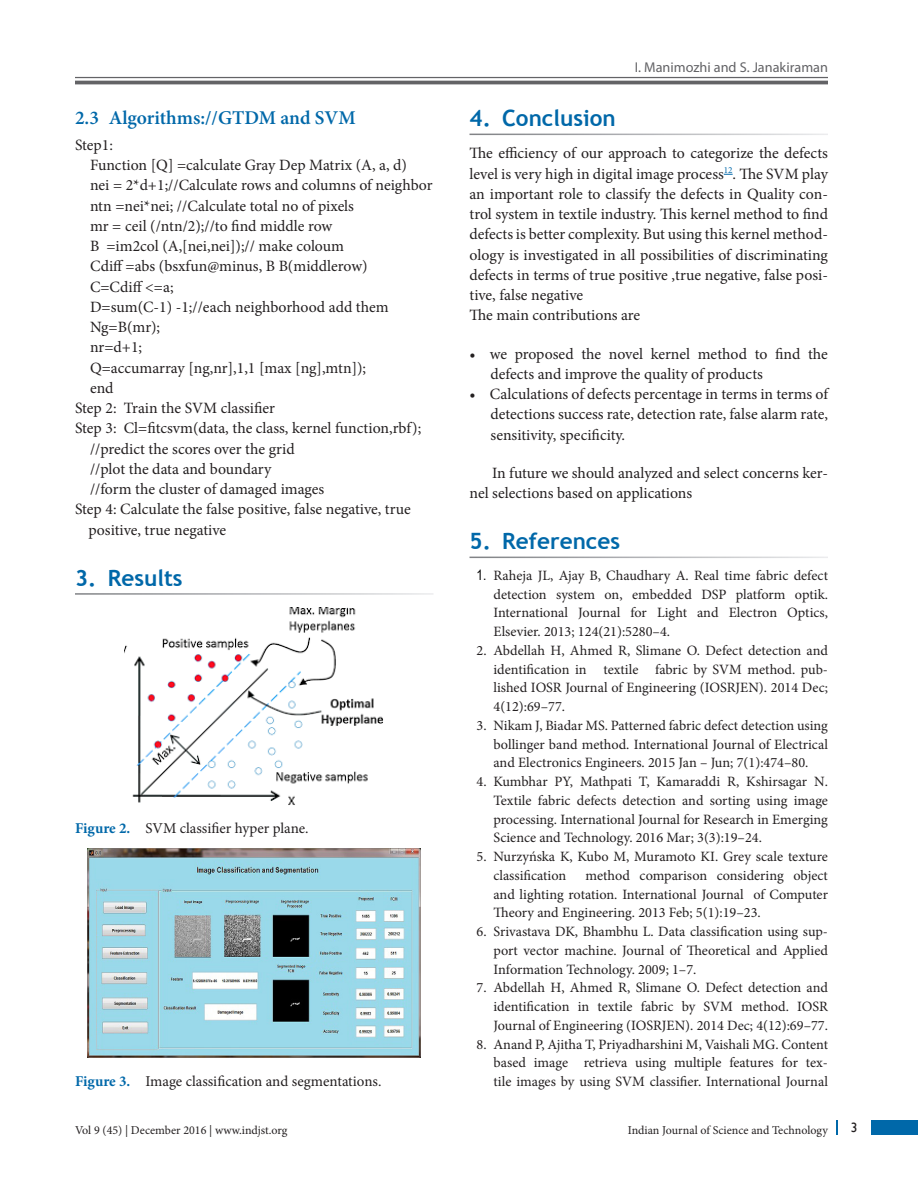
<style>
.page{position:relative;width:918px;height:1188px;background:#fff}
.page>*{position:absolute;margin:0;border:0;box-sizing:border-box;transform-origin:0 0}
.t1{font:700 22.5px "Trebuchet MS";color:#0068a9}
.t2{font:600 19.5px "Minion Pro";color:#0068a9}
.Text{font:15.75px/20.2px "Minion Pro";color:#231f20;text-align:justify}
.Text_Ind{font:15.75px/20.2px "Minion Pro";color:#231f20}
.Fig_cap{font:15px "Minion Pro";color:#231f20}
.Ref{font:14.25px/18.8px "Minion Pro";color:#231f20;text-align:justify}
.t3{font:14.25px "Myriad Pro";color:#636366}
.Paragraph_Style_1{font:13.5px "Gill Sans";color:#231f20}
.t4{font:12px "Minion Pro";color:#231f20}
.s1{font-weight:700;color:#0068a9}
.s2{font-family:"Arial Narrow";color:#000}
</style>
<div class="page">
<hr style="left:75px;top:77px;width:753px;height:1px;background:#636366">
<hr style="left:75px;top:81px;width:753px;height:3px;background:#636366">
<div style="left:872px;top:1120px;width:46px;height:15px;background:#0068a9"></div>
<svg style="left:836px;top:1120px;width:1px;height:15px"></svg>
<img style="left:125px;top:608px;width:258px;height:197px">
<img style="left:88px;top:849px;width:333px;height:209px">
<h2 class="t2" style="left:75px;top:104px;width:282px">2.3 Algorithms://GTDM and SVM</h2>
<p class="Text" style="left:75px;top:135px;width:40px">Step1:</p>
<p class="Text" style="left:90px;top:155px;width:319px">Function [Q] =calculate Gray Dep Matrix (A, a, d)</p>
<p class="Text" style="left:90px;top:175px;width:344px">nei = 2*d+1;//Calculate rows and columns of neighbor</p>
<p class="Text" style="left:90px;top:196px;width:266px">ntn =nei*nei; //Calculate total no of pixels</p>
<p class="Text" style="left:90px;top:216px;width:244px">mr = ceil (/ntn/2);//to find middle row</p>
<p class="Text" style="left:90px;top:236px;width:256px">B =im2col (A,[nei,nei]);// make coloum</p>
<p class="Text" style="left:90px;top:256px;width:279px">Cdiff =abs (bsxfun@minus, B B(middlerow)</p>
<p class="Text" style="left:90px;top:277px;width:85px">C=Cdiff &lt;=a;</p>
<p class="Text" style="left:90px;top:297px;width:300px">D=sum(C-1) -1;//each neighborhood add them</p>
<p class="Text" style="left:90px;top:317px;width:72px">Ng=B(mr);</p>
<p class="Text" style="left:90px;top:337px;width:54px">nr=d+1;</p>
<p class="Text" style="left:90px;top:358px;width:278px">Q=accumarray [ng,nr],1,1 [max [ng],mtn]);</p>
<p class="Text" style="left:90px;top:378px;width:25px">end</p>
<p class="Text" style="left:75px;top:398px;width:202px">Step 2: Train the SVM classifier</p>
<p class="Text" style="left:75px;top:418px;width:348px">Step 3: Cl=fitcsvm(data, the class, kernel function,rbf);</p>
<p class="Text" style="left:90px;top:439px;width:206px">//predict the scores over the grid</p>
<p class="Text" style="left:90px;top:459px;width:183px">//plot the data and boundary</p>
<p class="Text" style="left:90px;top:479px;width:236px">//form the cluster of damaged images</p>
<p class="Text" style="left:75px;top:499px;width:337px">Step 4: Calculate the false positive, false negative, true</p>
<p class="Text" style="left:88px;top:520px;width:139px">positive, true negative</p>
<h1 class="t1" style="left:75px;top:564px;width:109px">3. Results</h1>
<p class="Fig_cap" style="left:75px;top:818px;width:235px"><span class="s1">Figure 2.</span> SVM classifier hyper plane.</p>
<p class="Fig_cap" style="left:75px;top:1071px;width:308px"><span class="s1">Figure 3.</span> Image classification and segmentations.</p>
<p class="t3" style="left:635px;top:59px;width:195px">I. Manimozhi and S. Janakiraman</p>
<h1 class="t1" style="left:470px;top:104px;width:148px">4. Conclusion</h1>
<p class="Text" style="left:470px;top:143px;width:360px">The efficiency of our approach to categorize the defects level is very high in digital image process<sup>12</sup>. The SVM play an important role to classify the defects in Quality con&shy;trol system in textile industry. This kernel method to find defects is better complexity. But using this kernel method&shy;ology is investigated in all possibilities of discriminating defects in terms of true positive ,true negative, false posi&shy;tive, false negative</p>
<p class="Text" style="left:470px;top:305px;width:172px">The main contributions are</p>
<p class="Text" style="left:490px;top:344px;width:339px;text-indent:-21px">• we proposed the novel kernel method to find the defects and improve the quality of products</p>
<p class="Text" style="left:490px;top:384px;width:339px;text-indent:-21px">• Calculations of defects percentage in terms in terms of detections success rate, detection rate, false alarm rate, sensitivity, specificity.</p>
<p class="Text_Ind" style="left:470px;top:463px;width:360px;text-indent:22px">In future we should analyzed and select concerns ker&shy;nel selections based on applications</p>
<h1 class="t1" style="left:470px;top:527px;width:152px">5. References</h1>
<p class="Ref" style="left:494px;top:566px;width:336px;text-indent:-17px"><span class="s2">1.</span> Raheja JL, Ajay B, Chaudhary A. Real time fabric defect detection system on, embedded DSP platform optik.<br>International Journal for Light and Electron Optics, Elsevier. 2013; 124(21):5280–4.</p>
<p class="Ref" style="left:494px;top:641px;width:336px;text-indent:-17px">2. Abdellah H, Ahmed R, Slimane O. Defect detection and identification in textile fabric by SVM method. pub&shy;lished IOSR Journal of Engineering (IOSRJEN). 2014 Dec; 4(12):69–77.</p>
<p class="Ref" style="left:494px;top:716px;width:336px;text-indent:-17px">3. Nikam J, Biadar MS. Patterned fabric defect detection using bollinger band method. International Journal of Electrical and Electronics Engineers. 2015 Jan – Jun; 7(1):474–80.</p>
<p class="Ref" style="left:494px;top:772px;width:336px;text-indent:-17px">4. Kumbhar PY, Mathpati T, Kamaraddi R, Kshirsagar N.<br>Textile fabric defects detection and sorting using image processing. International Journal for Research in Emerging Science and Technology. 2016 Mar; 3(3):19–24.</p>
<p class="Ref" style="left:494px;top:847px;width:336px;text-indent:-17px">5. Nurzyńska K, Kubo M, Muramoto KI. Grey scale texture classification</p>
<p class="Ref" style="left:494px;top:866px;width:336px;text-indent:92px">method comparison considering object and lighting rotation. International Journal of Computer Theory and Engineering. 2013 Feb; 5(1):19–23.</p>
<p class="Ref" style="left:494px;top:922px;width:336px;text-indent:-17px">6. Srivastava DK, Bhambhu L. Data classification using sup&shy;port vector machine. Journal of Theoretical and Applied Information Technology. 2009; 1–7.</p>
<p class="Ref" style="left:494px;top:978px;width:336px;text-indent:-17px">7. Abdellah H, Ahmed R, Slimane O. Defect detection and identification in textile fabric by SVM method. IOSR Journal of Engineering (IOSRJEN). 2014 Dec; 4(12):69–77.</p>
<p class="Ref" style="left:494px;top:1035px;width:336px;text-indent:-17px">8. Anand P, Ajitha T, Priyadharshini M, Vaishali MG. Content based image retrieva using multiple features for tex&shy;tile images by using SVM classifier. International Journal</p>
<p class="t4" style="left:75px;top:1123px;width:214px">Vol 9 (45) | December 2016 | www.indjst.org</p>
<p class="t4" style="left:628px;top:1123px;width:202px">Indian Journal of Science and Technology</p>
<p class="Paragraph_Style_1" style="left:851px;top:1119px;width:8px">3</p>
</div>
